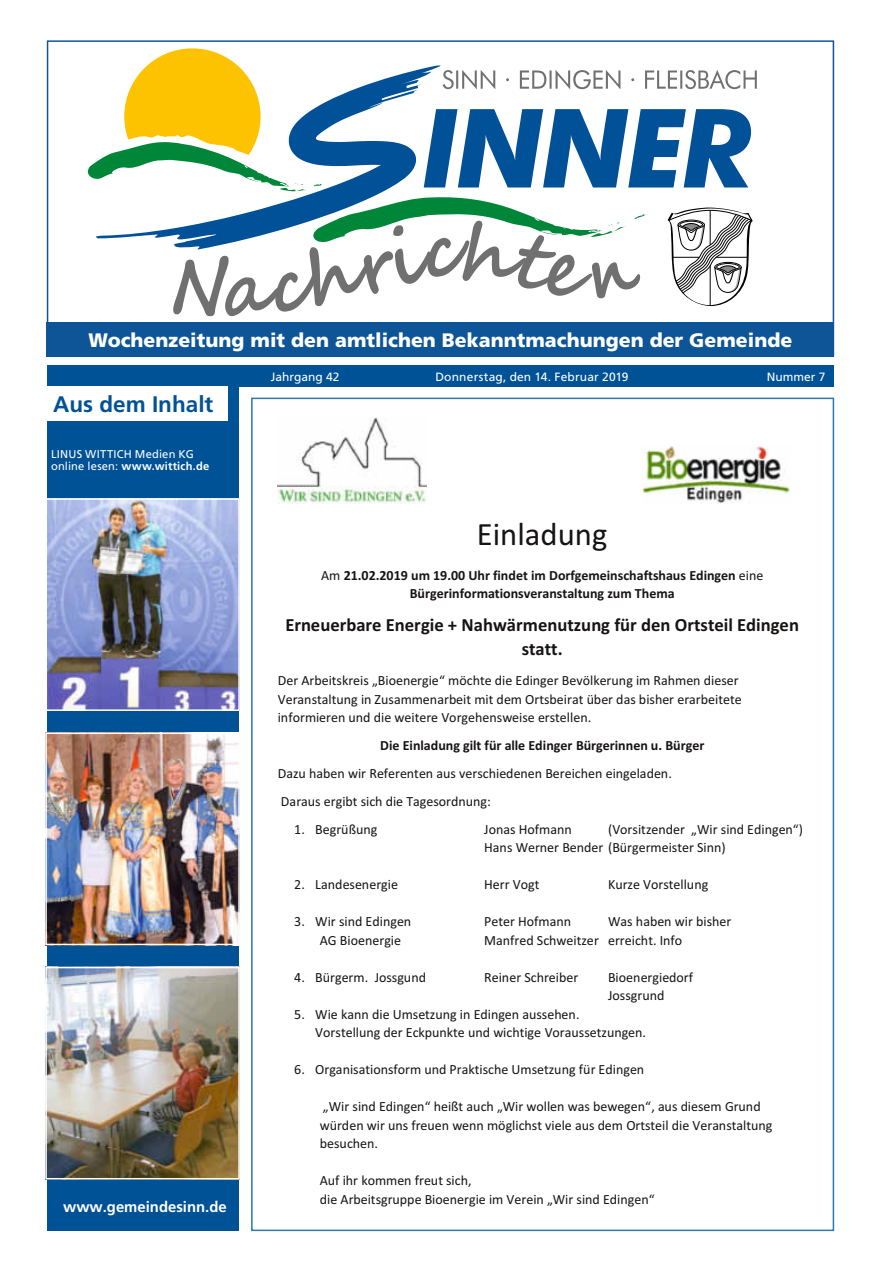
<style>
.page{position:relative;width:881px;height:1263px;background:#fff}
.page>*{position:absolute;margin:0;border:0;box-sizing:border-box;transform-origin:0 0}
.t1{font:32.7px "Calibri";color:#161313}
.t2{font:700 22.5px "Frutiger LT";color:#005296}
.t3{font:900 19.5px "Frutiger LT";color:#fff}
.t4{font:700 18.75px/24.6px "Calibri";color:#161313;text-align:center}
.t5{font:700 15px "Frutiger LT";color:#fff}
.t6{font:14.1px/18.5px "Calibri";color:#161313}
.t7{font:700 14.1px/18.5px "Calibri";color:#161313;text-align:center}
.t8{font:12px "Frutiger LT";letter-spacing:.005em;color:#fff}
.t9{font:11.25px/12.1px "Frutiger LT";letter-spacing:.02em;color:#fff}
.s1{font-weight:700}
.s2{font-weight:400}
</style>
<div class="page">
<div style="left:47px;top:366px;width:191px;height:865px;background:#005296"></div>
<div style="left:47px;top:387px;width:180px;height:34px;background:#fff"></div>
<div style="left:47px;top:322px;width:786px;height:34px;background:#0e5597"></div>
<svg style="left:87px;top:48px;width:669px;height:268px"></svg>
<div style="left:47px;top:40px;width:786px;height:316px;border:2px solid #0e5597"></div>
<div style="left:236px;top:366px;width:597px;height:21px;background:#005296"></div>
<img style="left:48px;top:501px;width:189px;height:207px">
<div style="left:45px;top:498px;width:195px;height:213px;border:2px solid #fff"></div>
<img style="left:48px;top:735px;width:189px;height:207px">
<div style="left:45px;top:732px;width:195px;height:213px;border:2px solid #fff"></div>
<img style="left:48px;top:970px;width:189px;height:206px">
<div style="left:45px;top:967px;width:195px;height:212px;border:2px solid #fff"></div>
<img style="left:278px;top:417px;width:148px;height:86px">
<img style="left:642px;top:445px;width:147px;height:58px">
<h3 class="t3" style="left:89px;top:328px;width:705px">Wochenzeitung mit den amtlichen Bekanntmachungen der Gemeinde</h3>
<p class="t8" style="left:270px;top:370px;width:70px">Jahrgang 42</p>
<p class="t8" style="left:435px;top:370px;width:194px">Donnerstag, den 14. Februar 2019</p>
<p class="t8" style="left:766px;top:370px;width:60px">Nummer 7</p>
<h2 class="t2" style="left:53px;top:391px;width:162px">Aus dem Inhalt</h2>
<p class="t9" style="left:51px;top:448px;width:160px">LINUS WITTICH Medien KG online lesen: <span class="s1">www.wittich.de</span></p>
<p class="t5" style="left:63px;top:1198px;width:165px">www.gemeindesinn.de</p>
<h1 class="t1" style="left:476px;top:512px;width:132px">!"#$%&amp;'#(</h1>
<p class="t7" style="left:321px;top:566px;width:443px"><span class="s2">)*</span> !"#$!#!$"% &amp;' "%#$$ ()* +,-./0 ,' 12*+3/'/,-45)6+04)6&amp;4 7.,-3/- <span class="s2">+"#+<br></span>89*3/*,-+2*'60,2-4:/*6-406;0&amp;-3 &lt;&amp;' =)/'6</p>
<h3 class="t4" style="left:285px;top:612px;width:515px">7*-/&amp;/*&gt;6*/ 7-/*3,/ ? @6)AB*'/-&amp;0&lt;&amp;-3 +9* ./- C*040/,; 7.,-3/-<br>40600#</h3>
<p class="t6" style="left:278px;top:671px;width:465px">!"# $#%"&amp;'()#"&amp;( *+&amp;,"-"#.&amp;"/ *,-./+ &amp;"+ !&amp;"#(+0 1+2,$3+0'#( "* 4%.*+# &amp;"+5+0<br>6+0%#5/%$/'#( "# 7'5%**+#%08+"/ *"/ &amp;+* 90/58+"0%/ :8+0 &amp;%5 8"5.+0 +0%08+"/+/+ "#;&lt;0*"+0+# '#&amp; &amp;"+ =+"/+0+ 6&lt;0(+.+#5=+"5+ +05/+$$+#&gt;</p>
<p class="t7" style="left:380px;top:736px;width:325px">1,/ 7,-;6.&amp;-3 3,;0 +9* 6;;/ 7.,-3/* 89*3/*,--/- &amp;# 89*3/*</p>
<p class="t6" style="left:278px;top:763px;width:395px">?%@' .%8+# ="0 4+;+0+#/+# %'5 2+05-."+&amp;+#+# 1+0+"-.+# +"#(+$%&amp;+#&gt;</p>
<p class="t6" style="left:281px;top:791px;width:211px">?%0%'5 +0("8/ 5"-. &amp;"+ A%(+5&lt;0&amp;#'#(B</p>
<p class="t6" style="left:294px;top:819px;width:84px">C&gt; 1+(0:D'#(</p>
<p class="t6" style="left:484px;top:819px;width:89px">E&lt;#%5 F&lt;;*%##</p>
<p class="t6" style="left:484px;top:819px;width:320px;text-indent:124px">01,#(&amp;'2"-3"# *4&amp;# (&amp;-3 53&amp;-."-/6<br>F%#5 G+0#+0 1+#&amp;+0 H1:0(+0*+"5/+0 I"##J</p>
<p class="t6" style="left:294px;top:875px;width:105px">K&gt; L%#&amp;+5+#+0("+</p>
<p class="t6" style="left:484px;top:875px;width:57px">F+00 6&lt;(/</p>
<p class="t6" style="left:608px;top:875px;width:102px">M'0@+ 6&lt;05/+$$'#(</p>
<p class="t6" style="left:294px;top:912px;width:118px">N&gt; G"0 5"#&amp; !&amp;"#(+#</p>
<p class="t6" style="left:484px;top:912px;width:88px">O+/+0 F&lt;;*%##</p>
<p class="t6" style="left:608px;top:912px;width:125px">G%5 .%8+# ="0 8"5.+0</p>
<p class="t6" style="left:319px;top:930px;width:83px">)P 1"&lt;+#+0("+</p>
<p class="t6" style="left:484px;top:930px;width:199px">Q%#;0+&amp; I-.=+"/@+0 +00+"-./&gt; R#;&lt;</p>
<p class="t6" style="left:294px;top:967px;width:133px">S&gt; 1:0(+0*&gt; E&lt;55('#&amp;</p>
<p class="t6" style="left:484px;top:967px;width:95px">4+"#+0 I-.0+"8+0</p>
<p class="t6" style="left:608px;top:967px;width:86px">1"&lt;+#+0("+&amp;&lt;0;<br>E&lt;55(0'#&amp;</p>
<p class="t6" style="left:315px;top:1004px;width:332px;text-indent:-21px">T&gt; G"+ 3%## &amp;"+ U*5+/@'#( "# !&amp;"#(+# %'55+.+#&gt;<br>6&lt;05/+$$'#( &amp;+0 !-3V'#3/+ '#&amp; ="-./"(+ 6&lt;0%'55+/@'#(+#&gt;</p>
<p class="t6" style="left:294px;top:1060px;width:351px">W&gt; 90(%#"5%/"&lt;#5;&lt;0* '#&amp; O0%3/"5-.+ U*5+/@'#( ;:0 !&amp;"#(+#</p>
<p class="t6" style="left:319px;top:1097px;width:454px">*4&amp;# (&amp;-3 53&amp;-."-/ .+"D/ 789: *4&amp;# ;,&lt;&lt;"- ;7( %";"."-/X %'5 &amp;"+5+* P0'#&amp; =:0&amp;+# ="0 '#5 ;0+'+# =+## *,($"-.5/ 2"+$+ %'5 &amp;+* 90/5/+"$ &amp;"+ 6+0%#5/%$/'#(<br>8+5'-.+#&gt;</p>
<p class="t6" style="left:319px;top:1171px;width:336px">)'; ".0 3&lt;**+# ;0+'/ 5"-.X<br>&amp;"+ )0%"&amp;'(.#8==" +&amp;,"-"#.&amp;" &amp;&gt; 1"#"&amp;- *4&amp;# (&amp;-3 53&amp;-."-/</p>
</div>
